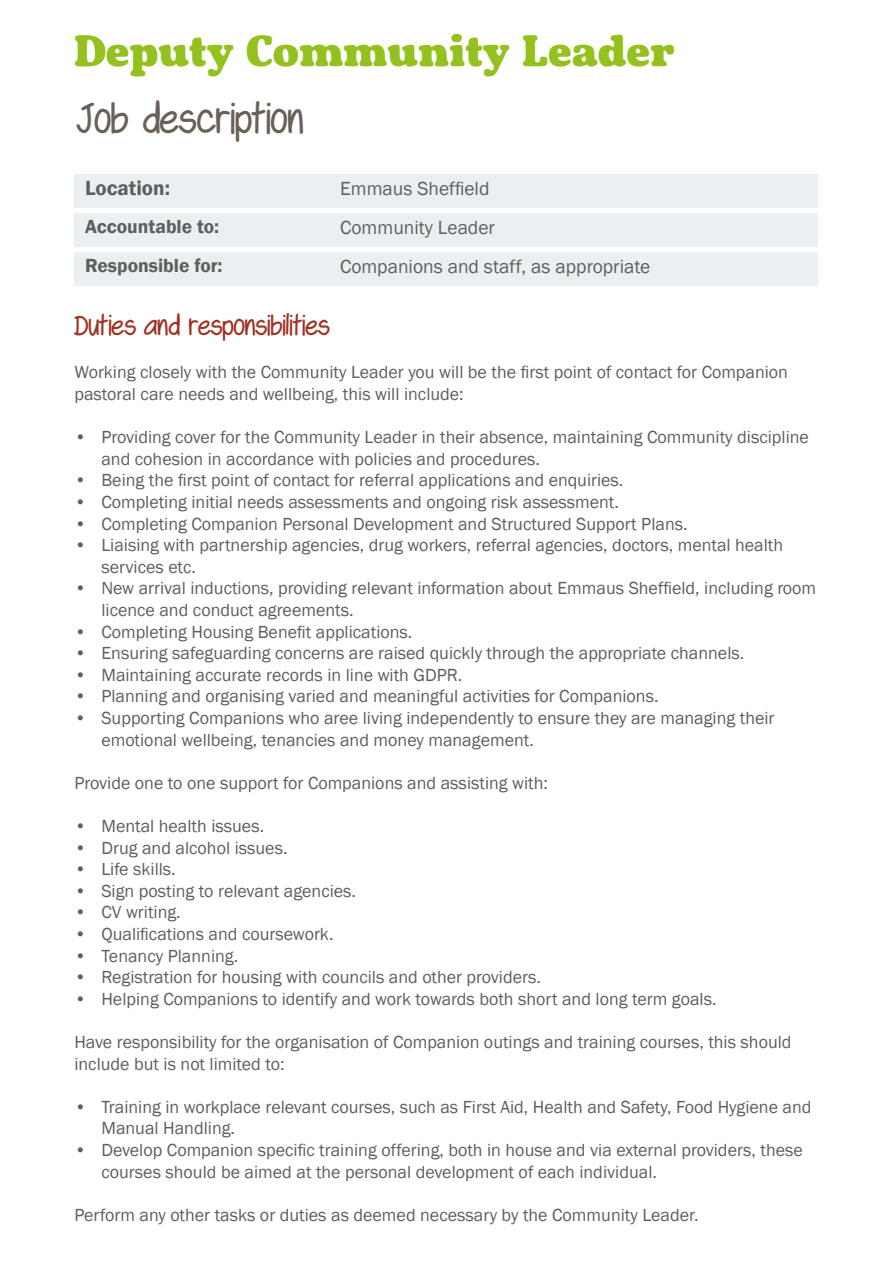
<style>
.page{position:relative;width:893px;height:1263px;background:#fff}
.page>*{position:absolute;margin:0;border:0;box-sizing:border-box;transform-origin:0 0}
.t1{font:45px "Emmaus Yeast";color:#95c11f}
.t2{font:45px "Swagger";color:#696057}
.t3{font:30px "Swagger";color:#9f3122}
.t4{font:600 21px "Franklin Gothic";color:#5e5e5e}
.t5{font:19.5px "Franklin Gothic";color:#5e5e5e}
.t6{font:600 19.5px "Franklin Gothic";color:#5e5e5e}
.t7{font:18px/21.6px "Franklin Gothic";color:#5e5e5e}
</style>
<div class="page">
<div style="left:74px;top:174px;width:744px;height:34px;background:#eaf0f1"></div>
<div style="left:74px;top:252px;width:744px;height:33px;background:#eaf0f1"></div>
<div style="left:74px;top:213px;width:744px;height:33px;background:#eaf0f1"></div>
<p class="t1" style="left:74px;top:24px;width:602px">Deputy Community Leader</p>
<p class="t2" style="left:74px;top:96px;width:229px">Job description</p>
<p class="t4" style="left:85px;top:175px;width:87px">Location:</p>
<p class="t5" style="left:340px;top:176px;width:151px">Emmaus Sheffield</p>
<p class="t6" style="left:85px;top:214px;width:136px">Accountable to:</p>
<p class="t5" style="left:340px;top:215px;width:156px">Community Leader</p>
<p class="t6" style="left:85px;top:253px;width:139px">Responsible for:</p>
<p class="t5" style="left:340px;top:254px;width:312px">Companions and staff, as appropriate</p>
<p class="t3" style="left:74px;top:310px;width:256px">Duties and responsibilities</p>
<p class="t7" style="left:74px;top:362px;width:715px">Working closely with the Community Leader you will be the first point of contact for Companion pastoral care needs and wellbeing, this will include:</p>
<p class="t7" style="left:101px;top:427px;width:709px;text-indent:-27px">• Providing cover for the Community Leader in their absence, maintaining Community discipline and cohesion in accordance with policies and procedures.</p>
<p class="t7" style="left:74px;top:470px;width:551px">• Being the first point of contact for referral applications and enquiries.</p>
<p class="t7" style="left:74px;top:491px;width:546px">• Completing initial needs assessments and ongoing risk assessment.</p>
<p class="t7" style="left:74px;top:513px;width:615px">• Completing Companion Personal Development and Structured Support Plans.</p>
<p class="t7" style="left:101px;top:535px;width:683px;text-indent:-27px">• Liaising with partnership agencies, drug workers, referral agencies, doctors, mental health services etc.</p>
<p class="t7" style="left:101px;top:578px;width:716px;text-indent:-27px">• New arrival inductions, providing relevant information about Emmaus Sheffield, including room licence and conduct agreements.</p>
<p class="t7" style="left:74px;top:621px;width:339px">• Completing Housing Benefit applications.</p>
<p class="t7" style="left:74px;top:643px;width:671px">• Ensuring safeguarding concerns are raised quickly through the appropriate channels.</p>
<p class="t7" style="left:74px;top:664px;width:389px">• Maintaining accurate records in line with GDPR.</p>
<p class="t7" style="left:74px;top:686px;width:586px">• Planning and organising varied and meaningful activities for Companions.</p>
<p class="t7" style="left:101px;top:707px;width:675px;text-indent:-27px">• Supporting Companions who aree living independently to ensure they are managing their emotional wellbeing, tenancies and money management.</p>
<p class="t7" style="left:74px;top:772px;width:475px">Provide one to one support for Companions and assisting with:</p>
<p class="t7" style="left:74px;top:815px;width:191px">• Mental health issues.</p>
<p class="t7" style="left:74px;top:837px;width:215px">• Drug and alcohol issues.</p>
<p class="t7" style="left:74px;top:859px;width:103px">• Life skills.</p>
<p class="t7" style="left:74px;top:880px;width:283px">• Sign posting to relevant agencies.</p>
<p class="t7" style="left:74px;top:902px;width:108px">• CV writing.</p>
<p class="t7" style="left:74px;top:923px;width:261px">• Qualifications and coursework.</p>
<p class="t7" style="left:74px;top:945px;width:165px">• Tenancy Planning.</p>
<p class="t7" style="left:74px;top:967px;width:468px">• Registration for housing with councils and other providers.</p>
<p class="t7" style="left:74px;top:988px;width:644px">• Helping Companions to identify and work towards both short and long term goals.</p>
<p class="t7" style="left:74px;top:1031px;width:719px">Have responsibility for the organisation of Companion outings and training courses, this should include but is not limited to:</p>
<p class="t7" style="left:101px;top:1096px;width:712px;text-indent:-27px">• Training in workplace relevant courses, such as First Aid, Health and Safety, Food Hygiene and<br>Manual Handling.</p>
<p class="t7" style="left:101px;top:1139px;width:703px;text-indent:-27px">• Develop Companion specific training offering, both in house and via external providers, these courses should be aimed at the personal development of each individual.</p>
<p class="t7" style="left:74px;top:1204px;width:626px">Perform any other tasks or duties as deemed necessary by the Community Leader.</p>
</div>
